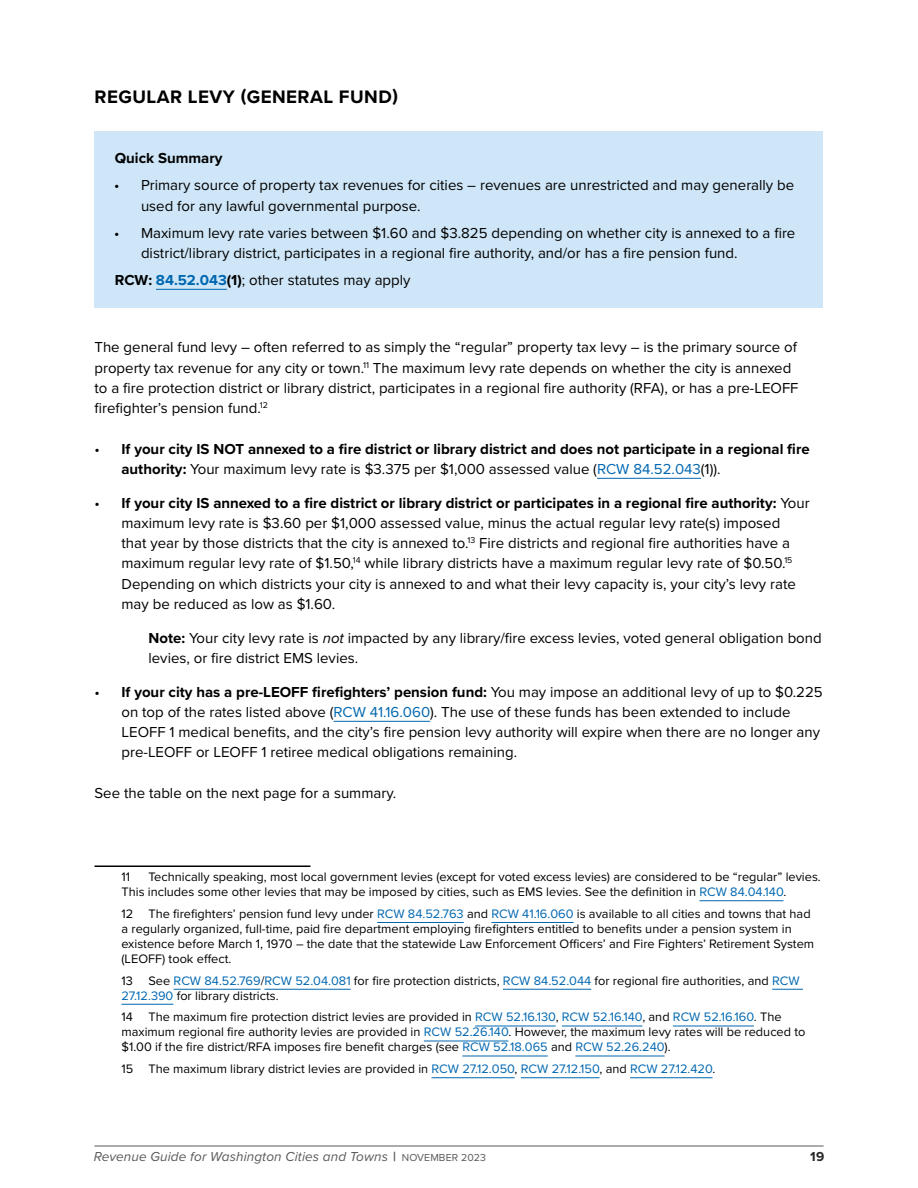
<style>
.page{position:relative;width:918px;height:1188px;background:#fff}
.page>*{position:absolute;margin:0;border:0;box-sizing:border-box;transform-origin:0 0}
.t1{font:700 18.75px "Proxima Nova";letter-spacing:.025em;color:#000}
.Body_Text{font:15px/20.2px "Proxima Nova";color:#000}
.Quick_Summary{font:700 15px/20.2px "Proxima Nova";color:#000}
.Body_Bullet_Point{font:15px/20.2px "Proxima Nova";color:#000}
.Quick_Summary-2{font:15px "Proxima Nova";color:#000}
.t2{font:italic 13.5px "Proxima Nova";letter-spacing:.01em;color:#58595b}
.t3{font:700 13.5px "Proxima Nova";color:#292829}
.Footnotes{font:12.75px/15px "Proxima Nova";color:#000}
.s1{font-weight:700}
.s2{font-weight:700;color:#0067b1}
.s3{font-weight:400}
.s4{font-weight:400;color:#0067b1}
.s5{font-style:italic}
.s6{color:#0067b1}
.s7{font-weight:700;font-style:normal}
.s8{font-style:normal;font-size:10.5px}
</style>
<div class="page">
<hr style="left:94px;top:1146px;width:730px;height:1px;background:#58595b">
<div style="left:94px;top:131px;width:730px;height:56px;background:#cee6f7"></div>
<div style="left:94px;top:158px;width:730px;height:76px;background:#cee6f7"></div>
<div style="left:94px;top:205px;width:730px;height:76px;background:#cee6f7"></div>
<div style="left:94px;top:253px;width:730px;height:55px;background:#cee6f7"></div>
<hr style="left:156px;top:289px;width:71px;height:1px;background:#0067b1">
<hr style="left:597px;top:478px;width:104px;height:1px;background:#0067b1">
<hr style="left:334px;top:721px;width:96px;height:1px;background:#0067b1">
<hr style="left:94px;top:865px;width:216px;height:2px;background:#000">
<hr style="left:699px;top:900px;width:84px;height:1px;background:#0067b1">
<hr style="left:377px;top:922px;width:87px;height:1px;background:#0067b1">
<hr style="left:491px;top:922px;width:83px;height:1px;background:#0067b1">
<hr style="left:174px;top:989px;width:87px;height:1px;background:#0067b1">
<hr style="left:264px;top:989px;width:87px;height:1px;background:#0067b1">
<hr style="left:503px;top:989px;width:88px;height:1px;background:#0067b1">
<hr style="left:772px;top:989px;width:31px;height:1px;background:#0067b1">
<hr style="left:122px;top:1004px;width:51px;height:1px;background:#0067b1">
<hr style="left:475px;top:1026px;width:81px;height:1px;background:#0067b1">
<hr style="left:562px;top:1026px;width:80px;height:1px;background:#0067b1">
<hr style="left:673px;top:1026px;width:81px;height:1px;background:#0067b1">
<hr style="left:424px;top:1041px;width:84px;height:1px;background:#0067b1">
<hr style="left:462px;top:1056px;width:86px;height:1px;background:#0067b1">
<hr style="left:575px;top:1056px;width:90px;height:1px;background:#0067b1">
<hr style="left:432px;top:1077px;width:83px;height:1px;background:#0067b1">
<hr style="left:521px;top:1077px;width:79px;height:1px;background:#0067b1">
<hr style="left:630px;top:1077px;width:83px;height:1px;background:#0067b1">
<h2 class="t1" style="left:94px;top:82px;width:305px">REGULAR LEVY (GENERAL FUND)</h2>
<p class="Quick_Summary" style="left:115px;top:148px;width:109px">Quick Summary</p>
<p class="Body_Text" style="left:141px;top:175px;width:655px;text-indent:-27px">• Primary source of property tax revenues for cities – revenues are unrestricted and may generally be used for any lawful governmental purpose.</p>
<p class="Body_Text" style="left:141px;top:222px;width:656px;text-indent:-27px">• Maximum levy rate varies between $1.60 and $3.825 depending on whether city is annexed to a fire district/library district, participates in a regional fire authority, and/or has a fire pension fund.</p>
<p class="Quick_Summary-2" style="left:115px;top:269px;width:297px"><span class="s1">RCW:</span> <span class="s2">84.52.043</span><span class="s1">(1)</span>; other statutes may apply</p>
<p class="Body_Text" style="left:94px;top:337px;width:706px">The general fund levy – often referred to as simply the “regular” property tax levy – is the primary source of property tax revenue for any city or town.<sup>11</sup> The maximum levy rate depends on whether the city is annexed to a fire protection district or library district, participates in a regional fire authority (RFA), or has a pre-LEOFF firefighter’s pension fund.<sup>12</sup></p>
<p class="Quick_Summary" style="left:122px;top:438px;width:690px;text-indent:-27px"><span class="s3">•</span> If your city IS NOT annexed to a fire district or library district and does not participate in a regional fire authority: <span class="s3">Your maximum levy rate is $3.375 per $1,000 assessed value (</span><span class="s4">RCW 84.52.043</span><span class="s3">(1)).</span></p>
<p class="Body_Text" style="left:122px;top:492px;width:690px;text-indent:-27px">• <span class="s1">If your city IS annexed to a fire district or library district or participates in a regional fire authority:</span> Your maximum levy rate is $3.60 per $1,000 assessed value, minus the actual regular levy rate(s) imposed<br>that year by those districts that the city is annexed to.<sup>13</sup> Fire districts and regional fire authorities have a maximum regular levy rate of $1.50,<sup>14</sup> while library districts have a maximum regular levy rate of $0.50.<sup>15<br></sup>Depending on which districts your city is annexed to and what their levy capacity is, your city’s levy rate may be reduced as low as $1.60.</p>
<p class="Body_Bullet_Point" style="left:148px;top:627px;width:675px"><span class="s1">Note:</span> Your city levy rate is <span class="s5">not</span> impacted by any library/fire excess levies, voted general obligation bond levies, or fire district EMS levies.</p>
<p class="Body_Text" style="left:122px;top:681px;width:703px;text-indent:-27px">• <span class="s1">If your city has a pre-LEOFF firefighters’ pension fund:</span> You may impose an additional levy of up to $0.225 on top of the rates listed above (<span class="s6">RCW 41.16.060</span>). The use of these funds has been extended to include LEOFF 1 medical benefits, and the city’s fire pension levy authority will expire when there are no longer any pre-LEOFF or LEOFF 1 retiree medical obligations remaining.</p>
<p class="Body_Text" style="left:94px;top:782px;width:303px">See the table on the next page for a summary.</p>
<p class="Footnotes" style="left:122px;top:869px;width:701px;text-indent:27px">Technically speaking, most local government levies (except for voted excess levies) are considered to be “regular” levies.<br>This includes some other levies that may be imposed by cities, such as EMS levies. See the definition in <span class="s6">RCW 84.04.140</span>.</p>
<p class="Footnotes" style="left:122px;top:906px;width:694px">12 The firefighters’ pension fund levy under <span class="s6">RCW 84.52.763</span> and <span class="s6">RCW 41.16.060</span> is available to all cities and towns that had a regularly organized, full-time, paid fire department employing firefighters entitled to benefits under a pension system in existence before March 1, 1970 – the date that the statewide Law Enforcement Officers’ and Fire Fighters’ Retirement System (LEOFF) took effect.</p>
<p class="Footnotes" style="left:122px;top:972px;width:680px">13 See <span class="s6">RCW 84.52.769</span>/<span class="s6">RCW 52.04.081</span> for fire protection districts, <span class="s6">RCW 84.52.044</span> for regional fire authorities, and <span class="s6">RCW<br>27.12.390</span> for library districts.</p>
<p class="Footnotes" style="left:122px;top:1009px;width:686px">14 The maximum fire protection district levies are provided in <span class="s6">RCW 52.16.130</span>, <span class="s6">RCW 52.16.140</span>, and <span class="s6">RCW 52.16.160</span>. The maximum regional fire authority levies are provided in <span class="s6">RCW 52.26.140</span>. However, the maximum levy rates will be reduced to $1.00 if the fire district/RFA imposes fire benefit charges (see <span class="s6">RCW 52.18.065</span> and <span class="s6">RCW 52.26.240</span>).</p>
<p class="Footnotes" style="left:122px;top:1061px;width:595px">15 The maximum library district levies are provided in <span class="s6">RCW 27.12.050</span>, <span class="s6">RCW 27.12.150</span>, and <span class="s6">RCW 27.12.420</span>.</p>
<p class="Footnotes" style="left:122px;top:869px;width:10px">11</p>
<p class="t2" style="left:94px;top:1146px;width:394px">Revenue Guide for Washington Cities and Towns <span class="s7">|</span> <span class="s8">NOVEMBER 2023</span></p>
<p class="t3" style="left:810px;top:1147px;width:16px">19</p>
</div>
